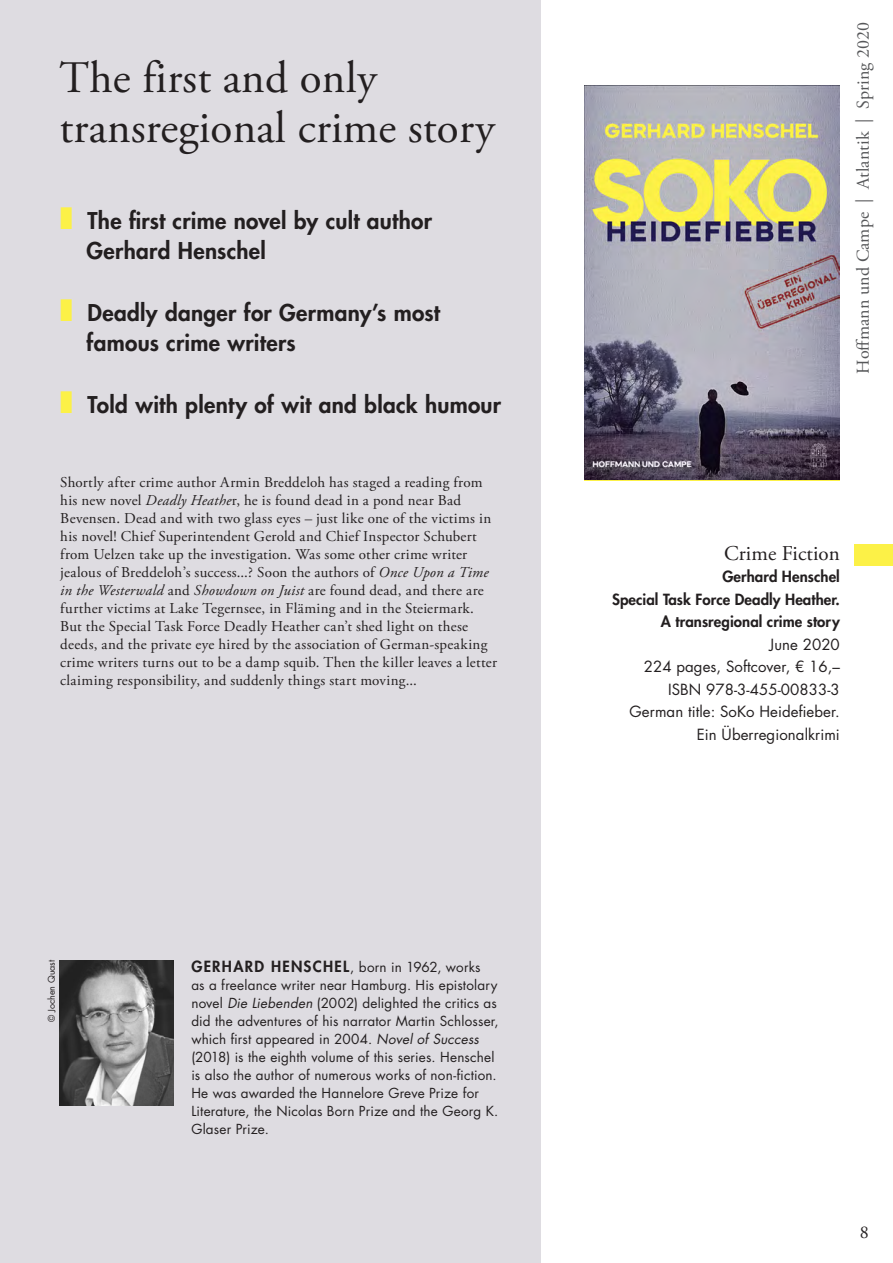
<style>
.page{position:relative;width:893px;height:1263px;background:#fff}
.page>*{position:absolute;margin:0;border:0;box-sizing:border-box;transform-origin:0 0}
.t1{font:45px/49.5px "Adobe Garamond Pro";letter-spacing:.005em;color:#231f20}
.t2{font:800 22.5px/30px "Futura Std";letter-spacing:.015em;color:#231f20}
.t3{font:21px "Adobe Garamond Pro";letter-spacing:.005em;color:#231f20}
.t4{font:18px "Adobe Garamond Pro";letter-spacing:.005em;color:#57585a}
.t5{font:18px "Adobe Garamond Pro";color:#231f20}
.t6{font:15px/18px "Adobe Garamond Pro";letter-spacing:.02em;color:#231f20}
.t7{font:15px/22.5px "Futura Std";letter-spacing:.005em;color:#231f20;text-align:right}
.t8{font:800 15px/22.5px "Futura Std";letter-spacing:.005em;color:#231f20;text-align:right}
.t9{font:13.5px/18px "Futura Std";letter-spacing:.015em;color:#231f20}
.t10{font:9px "Futura Std";color:#231f20}
.s1{color:#fcf147}
.s2{font-style:italic}
.s3{font-weight:800;font-size:15px}
</style>
<div class="page">
<div style="left:0;top:0;width:541px;height:1263px;background:#dedce1"></div>
<img style="left:585px;top:85px;width:255px;height:394px">
<div style="left:855px;top:545px;width:38px;height:21px;background:#fcf147"></div>
<img style="left:60px;top:960px;width:114px;height:145px">
<h1 class="t1" style="left:60px;top:55px;width:437px">The first and only transregional crime story</h1>
<h2 class="t2" style="left:87px;top:206px;width:347px;text-indent:-27px"><span class="s1">❚</span> The first crime novel by cult author<br>Gerhard Henschel</h2>
<h2 class="t2" style="left:87px;top:298px;width:355px;text-indent:-27px"><span class="s1">❚</span> Deadly danger for Germany’s most famous crime writers</h2>
<h2 class="t2" style="left:60px;top:390px;width:443px"><span class="s1">❚</span> Told with plenty of wit and black humour</h2>
<p class="t6" style="left:60px;top:474px;width:438px">Shortly after crime author Armin Breddeloh has staged a reading from his new novel <span class="s2">Deadly Heathe</span>r, he is found dead in a pond near Bad Bevensen. Dead and with two glass eyes – just like one of the victims in his novel! Chief Superintendent Gerold and Chief Inspector Schubert from Uelzen take up the investigation. Was some other crime writer jealous of Breddeloh’s success...? Soon the authors of <span class="s2">Once Upon a Time in the Westerwald</span> and <span class="s2">Showdown on Juist</span> are found dead, and there are further victims at Lake Tegernsee, in Fläming and in the Steiermark.<br>But the Special Task Force Deadly Heather can’t shed light on these deeds, and the private eye hired by the association of German-speaking crime writers turns out to be a damp squib. Then the killer leaves a letter claiming responsibility, and suddenly things start moving...</p>
<p class="t10" style="left:46px;top:1022px;width:64px;rotate:-90deg">© Jochen Quast</p>
<p class="t9" style="left:191px;top:958px;width:309px"><span class="s3">GERHARD HENSCHEL</span>, born in 1962, works<br>as a freelance writer near Hamburg. His epistolary novel <span class="s2">Die Liebenden</span> (2002) delighted the critics as did the adventures of his narrator Martin Schlosser, which first appeared in 2004. <span class="s2">Novel of Success </span>(2018) is the eighth volume of this series. Henschel is also the author of numerous works of non-fiction.<br>He was awarded the Hannelore Greve Prize for Literature, the Nicolas Born Prize and the Georg K.<br>Glaser Prize.</p>
<p class="t4" style="left:852px;top:374px;width:353px;rotate:-90deg">Hoffmann und Campe | Atlantik | Spring 2020</p>
<h3 class="t3" style="left:724px;top:540px;width:117px">Crime Fiction</h3>
<p class="t8" style="left:612px;top:565px;width:229px">Gerhard Henschel<br>Special Task Force Deadly Heather.<br>A transregional crime story</p>
<p class="t7" style="left:629px;top:633px;width:212px">June 2020<br>224 pages, Softcover, € 16,–<br>ISBN 978-3-455-00833-3<br>German title: SoKo Heidefieber.<br>Ein Überregionalkrimi</p>
<p class="t5" style="left:860px;top:1221px;width:10px">8</p>
</div>
